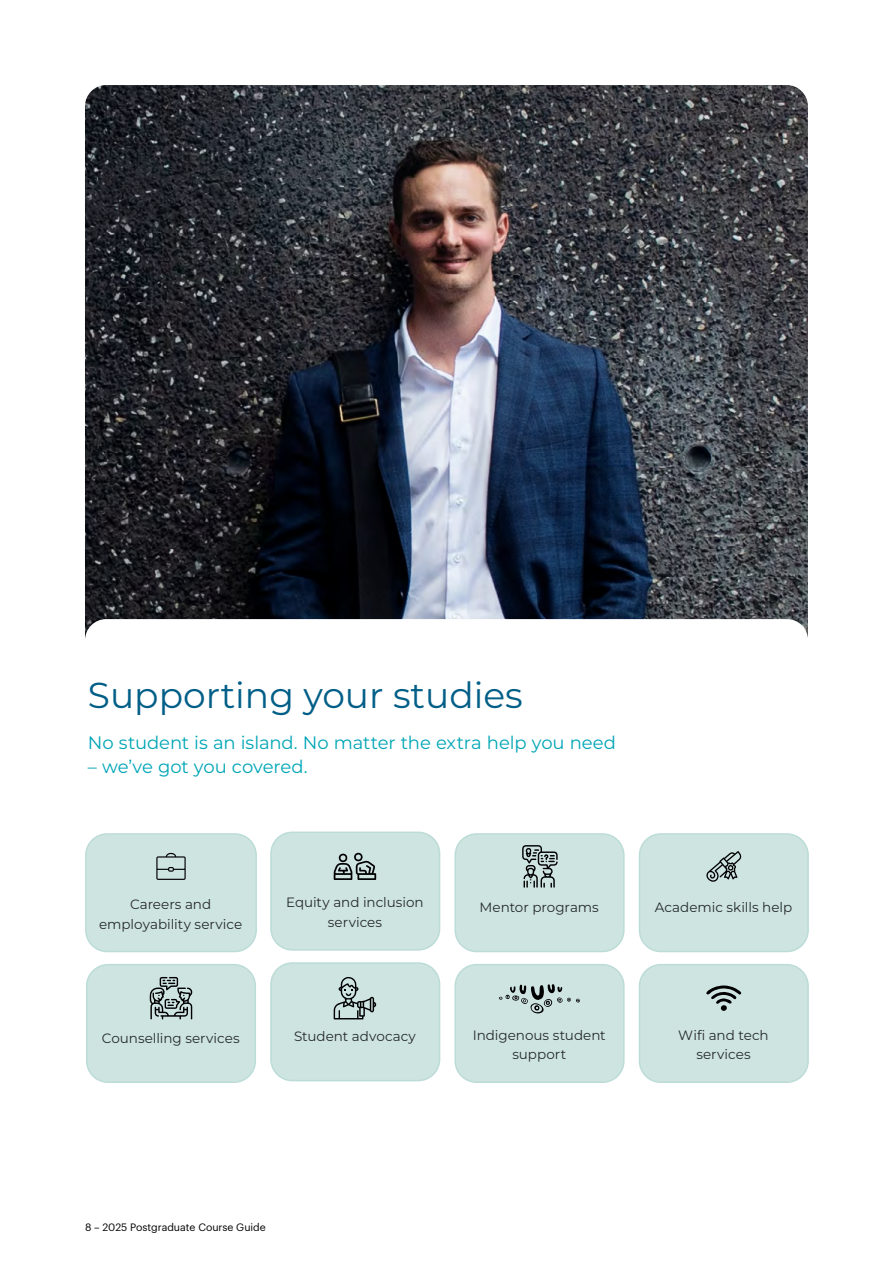
<style>
.page{position:relative;width:893px;height:1263px;background:#fff}
.page>*{position:absolute;margin:0;border:0;box-sizing:border-box;transform-origin:0 0}
.Heading_1{font:36px "Montserrat";color:#005e87}
._4__copy{font:18px "Montserrat";letter-spacing:-.005em;color:#00a6b6}
._4__copy-2{font:13.5px/19.5px "Montserrat";color:#272b2d;text-align:center}
.t1{font:10.5px "Graphik";color:#000}
</style>
<div class="page">
<img style="left:85px;top:85px;width:723px;height:551px">
<div style="left:85px;top:619px;width:723px;height:338px;background:#fff;border-radius:21px"></div>
<div style="left:86px;top:834px;width:170px;height:117px;background:#cee4e1;border-radius:21px"></div>
<div style="left:85px;top:833px;width:172px;height:119px;border:2px solid #bcdcd7;border-radius:21px"></div>
<div style="left:87px;top:965px;width:168px;height:117px;background:#cee4e1;border-radius:21px"></div>
<div style="left:86px;top:964px;width:170px;height:119px;border:2px solid #bcdcd7;border-radius:21px"></div>
<div style="left:271px;top:832px;width:169px;height:118px;background:#cee4e1;border-radius:21px"></div>
<div style="left:270px;top:831px;width:170px;height:120px;border:2px solid #bcdcd7;border-radius:21px"></div>
<div style="left:271px;top:963px;width:169px;height:117px;background:#cee4e1;border-radius:21px"></div>
<div style="left:270px;top:962px;width:170px;height:119px;border:2px solid #bcdcd7;border-radius:21px"></div>
<div style="left:455px;top:834px;width:169px;height:117px;background:#cee4e1;border-radius:21px"></div>
<div style="left:454px;top:833px;width:171px;height:119px;border:2px solid #bcdcd7;border-radius:21px"></div>
<div style="left:455px;top:965px;width:169px;height:117px;background:#cee4e1;border-radius:21px"></div>
<div style="left:454px;top:964px;width:171px;height:119px;border:2px solid #bcdcd7;border-radius:21px"></div>
<div style="left:639px;top:834px;width:169px;height:117px;background:#cee4e1;border-radius:21px"></div>
<div style="left:639px;top:833px;width:170px;height:119px;border:2px solid #bcdcd7;border-radius:21px"></div>
<div style="left:639px;top:965px;width:169px;height:117px;background:#cee4e1;border-radius:21px"></div>
<div style="left:639px;top:964px;width:170px;height:119px;border:2px solid #bcdcd7;border-radius:21px"></div>
<svg style="left:156px;top:853px;width:30px;height:27px"></svg>
<svg style="left:150px;top:977px;width:42px;height:42px"></svg>
<svg style="left:334px;top:853px;width:42px;height:27px"></svg>
<svg style="left:334px;top:977px;width:42px;height:42px"></svg>
<svg style="left:522px;top:845px;width:36px;height:43px"></svg>
<svg style="left:499px;top:984px;width:81px;height:29px"></svg>
<svg style="left:706px;top:851px;width:36px;height:31px"></svg>
<svg style="left:706px;top:985px;width:36px;height:26px"></svg>
<p class="Heading_1" style="left:88px;top:672px;width:436px">Supporting your studies</p>
<p class="_4__copy" style="left:88px;top:731px;width:530px">No student is an island. No matter the extra help you need</p>
<p class="_4__copy" style="left:88px;top:755px;width:221px">– we’ve got you covered.</p>
<p class="_4__copy-2" style="left:99px;top:894px;width:145px">Careers and employability service</p>
<p class="_4__copy-2" style="left:102px;top:1028px;width:140px">Counselling services</p>
<p class="_4__copy-2" style="left:286px;top:892px;width:139px">Equity and inclusion services</p>
<p class="_4__copy-2" style="left:294px;top:1026px;width:123px">Student advocacy</p>
<p class="_4__copy-2" style="left:480px;top:897px;width:121px">Mentor programs</p>
<p class="_4__copy-2" style="left:473px;top:1025px;width:135px">Indigenous student support</p>
<p class="_4__copy-2" style="left:655px;top:897px;width:139px">Academic skills help</p>
<p class="_4__copy-2" style="left:678px;top:1025px;width:92px">Wifi and tech services</p>
<p class="t1" style="left:85px;top:1220px;width:182px">8 – 2025 Postgraduate Course Guide</p>
</div>
